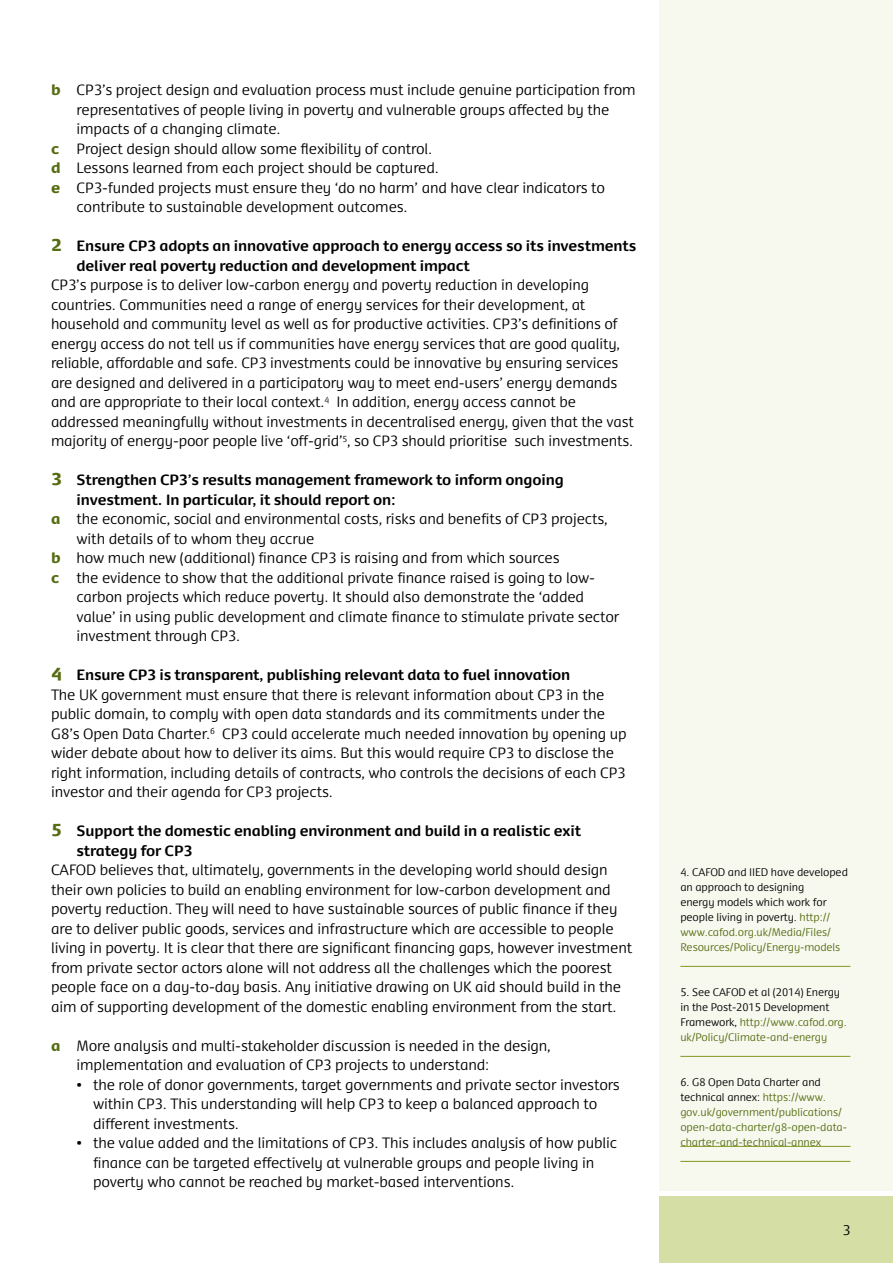
<style>
.page{position:relative;width:893px;height:1263px;background:#fff}
.page>*{position:absolute;margin:0;border:0;box-sizing:border-box;transform-origin:0 0}
.t1{font:300 14.25px/19.5px "Dancer TF";letter-spacing:-.01em;color:#000}
.t2{font:700 14.25px/19.5px "Dancer TF";letter-spacing:-.01em;color:#000}
.t3{font:300 13.5px "Dancer TF";color:#000}
.t4{font:300 10.5px/15px "Dancer TF";letter-spacing:-.01em;color:#000}
.t5{font:300 10.5px/15px "Dancer TF";letter-spacing:-.01em;color:#566c11}
.s1{font-weight:900;color:#566c11}
.s2{font-weight:900;font-size:16.5px;color:#566c11}
.s3{font-weight:700}
.s4{color:#566c11}
.s5{color:#000}
</style>
<div class="page">
<div style="left:659px;top:0;width:234px;height:1191px;background:#f7f9ef"></div>
<div style="left:659px;top:1196px;width:234px;height:67px;background:#d5dea4"></div>
<hr style="left:680px;top:966px;width:170px;height:1px;background:#83981f">
<hr style="left:680px;top:1056px;width:170px;height:1px;background:#83981f">
<hr style="left:680px;top:1146px;width:170px;height:1px;background:#83981f">
<hr style="left:680px;top:1161px;width:170px;height:1px;background:#83981f">
<p class="t1" style="left:51px;top:80px;width:586px"><span class="s1">b</span> CP3’s project design and evaluation process must include genuine participation from</p>
<p class="t1" style="left:77px;top:100px;width:535px">representatives of people living in poverty and vulnerable groups affected by the</p>
<p class="t1" style="left:77px;top:119px;width:206px">impacts of a changing climate.</p>
<p class="t1" style="left:51px;top:139px;width:383px"><span class="s1">c</span> Project design should allow some flexibility of control.</p>
<p class="t1" style="left:51px;top:158px;width:389px"><span class="s1">d</span> Lessons learned from each project should be captured.</p>
<p class="t1" style="left:51px;top:177px;width:556px"><span class="s1">e</span> CP3-funded projects must ensure they ‘do no harm’ and have clear indicators to</p>
<p class="t1" style="left:77px;top:197px;width:333px">contribute to sustainable development outcomes.</p>
<p class="t2" style="left:77px;top:236px;width:561px;text-indent:-25px"><span class="s2">2</span> Ensure CP3 adopts an innovative approach to energy access so its investments deliver real poverty reduction and development impact</p>
<p class="t1" style="left:51px;top:275px;width:585px">CP3’s purpose is to deliver low-carbon energy and poverty reduction in developing countries. Communities need a range of energy services for their development, at household and community level as well as for productive activities. CP3’s definitions of energy access do not tell us if communities have energy services that are good quality, reliable, affordable and safe. CP3 investments could be innovative by ensuring services are designed and delivered in a participatory way to meet end-users’ energy demands and are appropriate to their local context.<sup>4</sup> In addition, energy access cannot be addressed meaningfully without investments in decentralised energy, given that the vast majority of energy-poor people live ‘off-grid’<sup>5</sup>, so CP3 should prioritise such investments.</p>
<p class="t2" style="left:51px;top:470px;width:514px"><span class="s2">3</span> Strengthen CP3’s results management framework to inform ongoing</p>
<p class="t2" style="left:77px;top:489px;width:321px">investment. In particular, it should report on:</p>
<p class="t1" style="left:51px;top:509px;width:558px"><span class="s1">a</span> the economic, social and environmental costs, risks and benefits of CP3 projects,</p>
<p class="t1" style="left:77px;top:529px;width:239px">with details of to whom they accrue</p>
<p class="t1" style="left:51px;top:548px;width:510px"><span class="s1">b</span> how much new (additional) finance CP3 is raising and from which sources</p>
<p class="t1" style="left:51px;top:567px;width:545px"><span class="s1">c</span> the evidence to show that the additional private finance raised is going to low-</p>
<p class="t1" style="left:77px;top:587px;width:509px">carbon projects which reduce poverty. It should also demonstrate the ‘added</p>
<p class="t1" style="left:77px;top:606px;width:544px">value’ in using public development and climate finance to stimulate private sector</p>
<p class="t1" style="left:77px;top:626px;width:165px">investment through CP3.</p>
<p class="t1" style="left:51px;top:665px;width:577px"><span class="s2">4</span> <span class="s3">Ensure CP3 is transparent, publishing relevant data to fuel innovation<br></span>The UK government must ensure that there is relevant information about CP3 in the public domain, to comply with open data standards and its commitments under the G8’s Open Data Charter.<sup>6</sup> CP3 could accelerate much needed innovation by opening up wider debate about how to deliver its aims. But this would require CP3 to disclose the right information, including details of contracts, who controls the decisions of each CP3 investor and their agenda for CP3 projects.</p>
<p class="t2" style="left:77px;top:821px;width:506px;text-indent:-25px"><span class="s2">5</span> Support the domestic enabling environment and build in a realistic exit strategy for CP3</p>
<p class="t1" style="left:51px;top:860px;width:583px">CAFOD believes that, ultimately, governments in the developing world should design their own policies to build an enabling environment for low-carbon development and poverty reduction. They will need to have sustainable sources of public finance if they are to deliver public goods, services and infrastructure which are accessible to people living in poverty. It is clear that there are significant financing gaps, however investment from private sector actors alone will not address all the challenges which the poorest people face on a day-to-day basis. Any initiative drawing on UK aid should build in the aim of supporting development of the domestic enabling environment from the start.</p>
<p class="t1" style="left:77px;top:1035px;width:476px;text-indent:-25px"><span class="s1">a</span> More analysis and multi-stakeholder discussion is needed in the design, implementation and evaluation of CP3 projects to understand:</p>
<p class="t1" style="left:93px;top:1074px;width:528px;text-indent:-17px">• the role of donor governments, target governments and private sector investors within CP3. This understanding will help CP3 to keep a balanced approach to different investments.</p>
<p class="t1" style="left:93px;top:1133px;width:525px;text-indent:-17px">• the value added and the limitations of CP3. This includes analysis of how public finance can be targeted effectively at vulnerable groups and people living in poverty who cannot be reached by market-based interventions.</p>
<p class="t4" style="left:680px;top:864px;width:169px">4. CAFOD and IIED have developed an approach to designing<br>energy models which work for people living in poverty. <span class="s4">http:// www.cafod.org.uk/Media/Files/<br>Resources/Policy/Energy-models</span></p>
<p class="t4" style="left:680px;top:984px;width:168px">5. See CAFOD et al (2014) Energy in the Post-2015 Development<br>Framework, <span class="s4">http://www.cafod.org. uk/Policy/Climate-and-energy</span></p>
<p class="t5" style="left:680px;top:1074px;width:168px"><span class="s5">6. G8 Open Data Charter and technical annex:</span> https://www. gov.uk/government/publications/ open-data-charter/g8-open-data&shy;charter-and-technical-annex</p>
<p class="t3" style="left:842px;top:1222px;width:10px">3</p>
</div>
